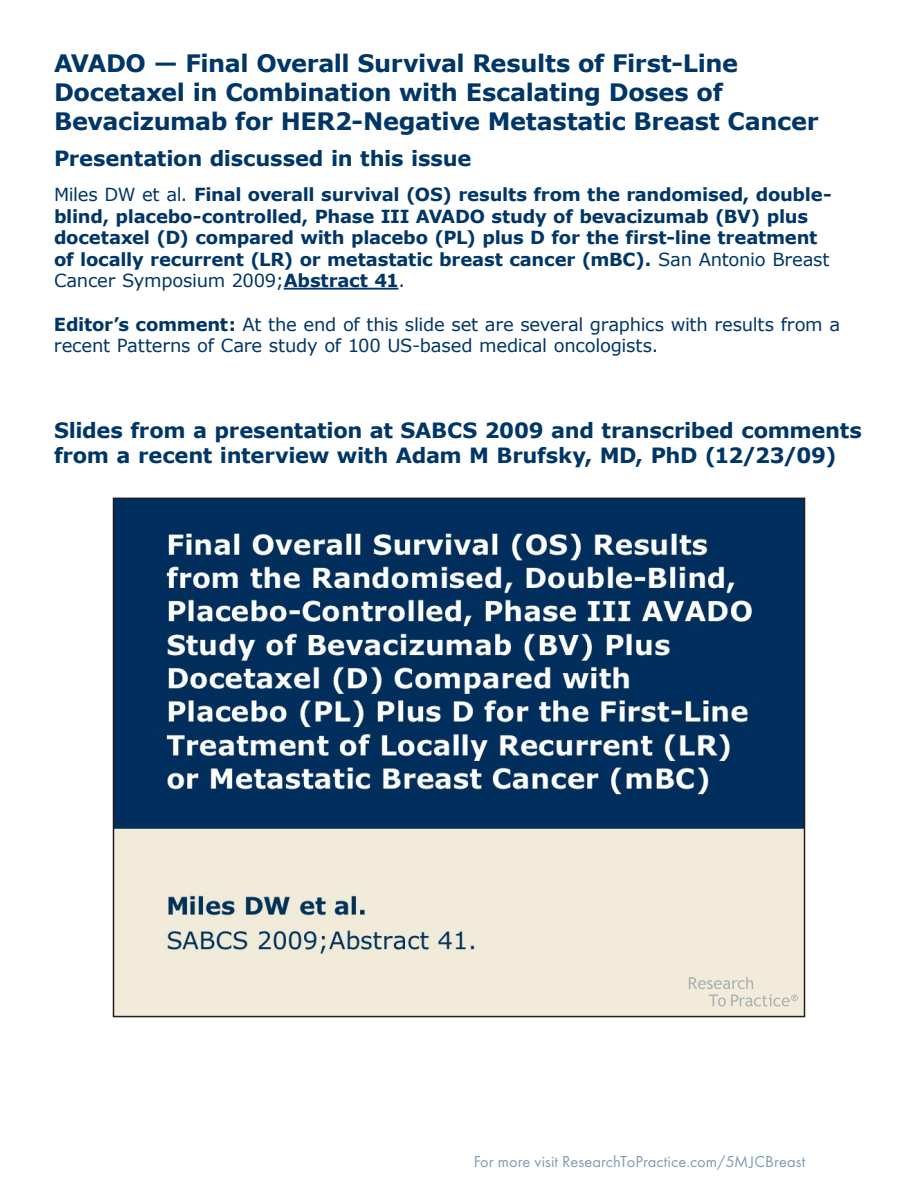
<style>
.page{position:relative;width:918px;height:1188px;background:#fff}
.page>*{position:absolute;margin:0;border:0;box-sizing:border-box;transform-origin:0 0}
.t1{font:700 24px/28.8px "Verdana";letter-spacing:-.015em;color:#003667}
.t2{font:700 21px/25.2px "Verdana";letter-spacing:-.01em;color:#003667}
.t3{font:700 18px/21.6px "Verdana";letter-spacing:-.015em;color:#003667}
.t4{font:18px/21.6px "Verdana";letter-spacing:-.015em;color:#003667}
.t5{font:16.5px "Futura T";letter-spacing:.005em;color:#003667}
.s1{font-weight:400}
.s2{font-weight:700}
</style>
<div class="page">
<img style="left:116px;top:501px;width:686px;height:513px">
<div style="left:113px;top:498px;width:692px;height:519px;border:2px solid #231f20"></div>
<hr style="left:284px;top:288px;width:114px;height:2px;background:#003667">
<svg style="left:689px;top:977px;width:109px;height:30px;background:#e5e1d2"></svg>
<h1 class="t1" style="left:54px;top:48px;width:766px">AVADO — Final Overall Survival Results of First-Line<br>Docetaxel in Combination with Escalating Doses of<br>Bevacizumab for HER2-Negative Metastatic Breast Cancer</h1>
<p class="t2" style="left:54px;top:145px;width:419px">Presentation discussed in this issue</p>
<p class="t3" style="left:54px;top:183px;width:779px"><span class="s1">Miles DW et al.</span> Final overall survival (OS) results from the randomised, double&shy;blind, placebo-controlled, Phase III AVADO study of bevacizumab (BV) plus docetaxel (D) compared with placebo (PL) plus D for the first-line treatment of locally recurrent (LR) or metastatic breast cancer (mBC). <span class="s1">San Antonio Breast Cancer Symposium 2009;</span>Abstract 41<span class="s1">.</span></p>
<p class="t4" style="left:54px;top:313px;width:788px"><span class="s2">Editor’s comment:</span> At the end of this slide set are several graphics with results from a recent Patterns of Care study of 100 US-based medical oncologists.</p>
<p class="t2" style="left:54px;top:417px;width:809px">Slides from a presentation at SABCS 2009 and transcribed comments from a recent interview with Adam M Brufsky, MD, PhD (12/23/09)</p>
<p class="t5" style="left:473px;top:1152px;width:334px">For more visit ResearchToPractice.com/5MJCBreast</p>
</div>
